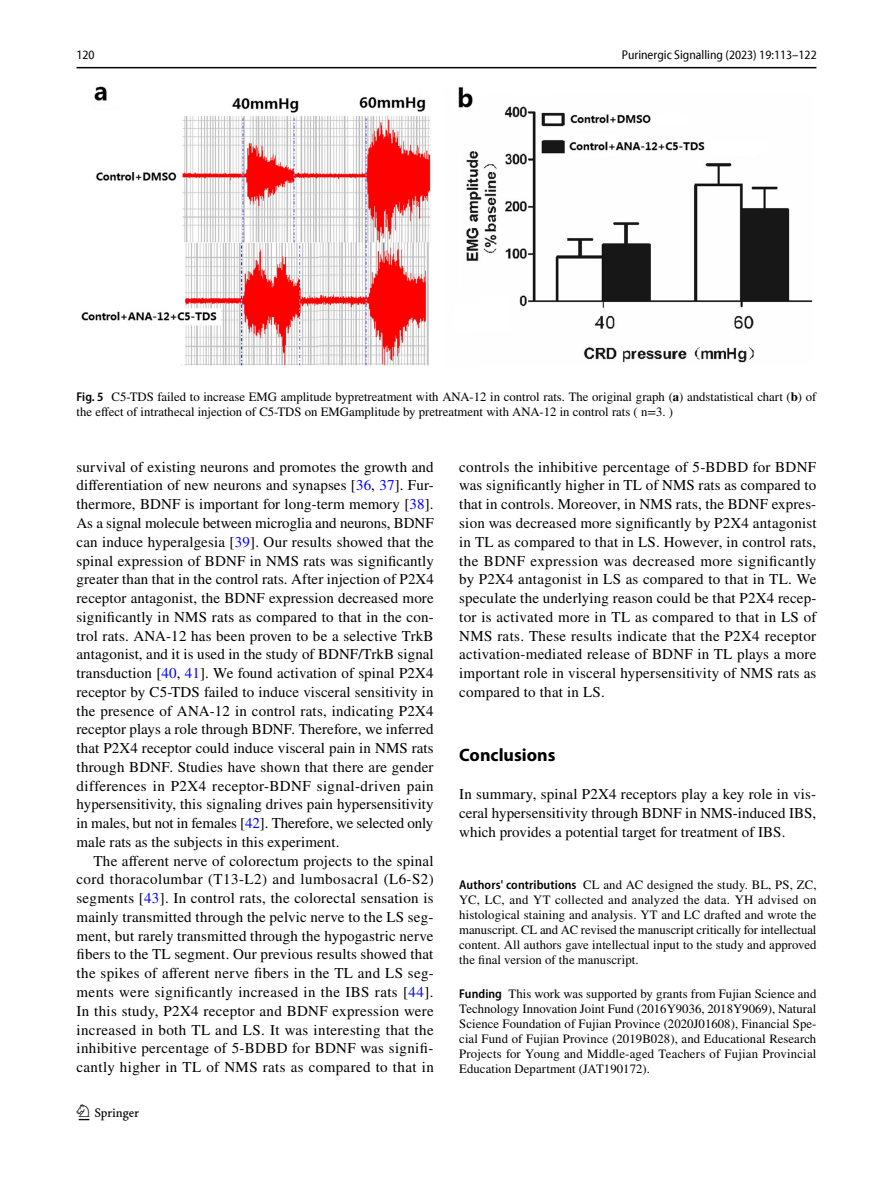
<style>
.page{position:relative;width:893px;height:1187px;background:#fff}
.page>*{position:absolute;margin:0;border:0;box-sizing:border-box;transform-origin:0 0}
.t1{font:22.5px "Springnew Regular 2";color:#000}
.t2{font:700 18px "Myriad Pro";color:#000}
.t3{font:15px/18.8px "STIX";letter-spacing:.01em;color:#000;text-align:justify}
.t4{font:12.75px/15px "STIX";color:#000;text-align:justify}
.t5{font:semi-condensed 12.75px "Myriad Pro Unic";color:#000}
.s1{font-family:"Myriad Pro";font-weight:600;font-stretch:semi-condensed}
.s2{font-weight:700}
.s3{color:#00f}
</style>
<div class="page">
<hr style="left:77px;top:67px;width:739px;height:1px;background:#000">
<img style="left:81px;top:87px;width:731px;height:278px">
<p class="t5" style="left:77px;top:50px;width:20px">120</p>
<p class="t5" style="left:622px;top:50px;width:196px">Purinergic Signalling (2023) 19:113–122</p>
<p class="t4" style="left:77px;top:390px;width:741px"><span class="s1">Fig. 5</span> C5-TDS failed to increase EMG amplitude bypretreatment with ANA-12 in control rats. The original graph (<span class="s2">a</span>) andstatistical chart (<span class="s2">b</span>) of the effect of intrathecal injection of C5-TDS on EMGamplitude by pretreatment with ANA-12 in control rats ( n=3. )</p>
<p class="t3" style="left:77px;top:458px;width:359px">survival of existing neurons and promotes the growth and differentiation of new neurons and synapses [<span class="s3">36</span>, <span class="s3">37</span>]. Fur&shy;thermore, BDNF is important for long-term memory [<span class="s3">38</span>].<br>As a signal molecule between microglia and neurons, BDNF can induce hyperalgesia [<span class="s3">39</span>]. Our results showed that the spinal expression of BDNF in NMS rats was significantly greater than that in the control rats. After injection of P2X4 receptor antagonist, the BDNF expression decreased more significantly in NMS rats as compared to that in the con&shy;trol rats. ANA-12 has been proven to be a selective TrkB antagonist, and it is used in the study of BDNF/TrkB signal transduction [<span class="s3">40</span>, <span class="s3">41</span>]. We found activation of spinal P2X4 receptor by C5-TDS failed to induce visceral sensitivity in the presence of ANA-12 in control rats, indicating P2X4 receptor plays a role through BDNF. Therefore, we inferred that P2X4 receptor could induce visceral pain in NMS rats through BDNF. Studies have shown that there are gender differences in P2X4 receptor-BDNF signal-driven pain hypersensitivity, this signaling drives pain hypersensitivity in males, but not in females [<span class="s3">42</span>]. Therefore, we selected only male rats as the subjects in this experiment.</p>
<p class="t3" style="left:77px;top:852px;width:359px;text-indent:17px">The afferent nerve of colorectum projects to the spinal cord thoracolumbar (T13-L2) and lumbosacral (L6-S2) segments [<span class="s3">43</span>]. In control rats, the colorectal sensation is mainly transmitted through the pelvic nerve to the LS seg&shy;ment, but rarely transmitted through the hypogastric nerve fibers to the TL segment. Our previous results showed that the spikes of afferent nerve fibers in the TL and LS seg&shy;ments were significantly increased in the IBS rats [<span class="s3">44</span>].<br>In this study, P2X4 receptor and BDNF expression were increased in both TL and LS. It was interesting that the inhibitive percentage of 5-BDBD for BDNF was signifi&shy;cantly higher in TL of NMS rats as compared to that in</p>
<h1 class="t1" style="left:79px;top:1104px;width:62px">1 3</h1>
<p class="t3" style="left:459px;top:458px;width:359px">controls the inhibitive percentage of 5-BDBD for BDNF was significantly higher in TL of NMS rats as compared to that in controls. Moreover, in NMS rats, the BDNF expres&shy;sion was decreased more significantly by P2X4 antagonist in TL as compared to that in LS. However, in control rats, the BDNF expression was decreased more significantly by P2X4 antagonist in LS as compared to that in TL. We speculate the underlying reason could be that P2X4 recep&shy;tor is activated more in TL as compared to that in LS of NMS rats. These results indicate that the P2X4 receptor activation-mediated release of BDNF in TL plays a more important role in visceral hypersensitivity of NMS rats as compared to that in LS.</p>
<p class="t2" style="left:459px;top:743px;width:98px">Conclusions</p>
<p class="t3" style="left:459px;top:785px;width:358px">In summary, spinal P2X4 receptors play a key role in vis&shy;ceral hypersensitivity through BDNF in NMS-induced IBS, which provides a potential target for treatment of IBS.</p>
<p class="t4" style="left:459px;top:878px;width:359px"><span class="s1">Authors' contributions</span> CL and AC designed the study. BL, PS, ZC, YC, LC, and YT collected and analyzed the data. YH advised on histological staining and analysis. YT and LC drafted and wrote the manuscript. CL and AC revised the manuscript critically for intellectual content. All authors gave intellectual input to the study and approved the final version of the manuscript.</p>
<p class="t4" style="left:459px;top:986px;width:359px"><span class="s1">Funding</span> This work was supported by grants from Fujian Science and Technology Innovation Joint Fund (2016Y9036, 2018Y9069), Natural Science Foundation of Fujian Province (2020J01608), Financial Spe&shy;cial Fund of Fujian Province (2019B028), and Educational Research Projects for Young and Middle-aged Teachers of Fujian Provincial Education Department (JAT190172).</p>
</div>
